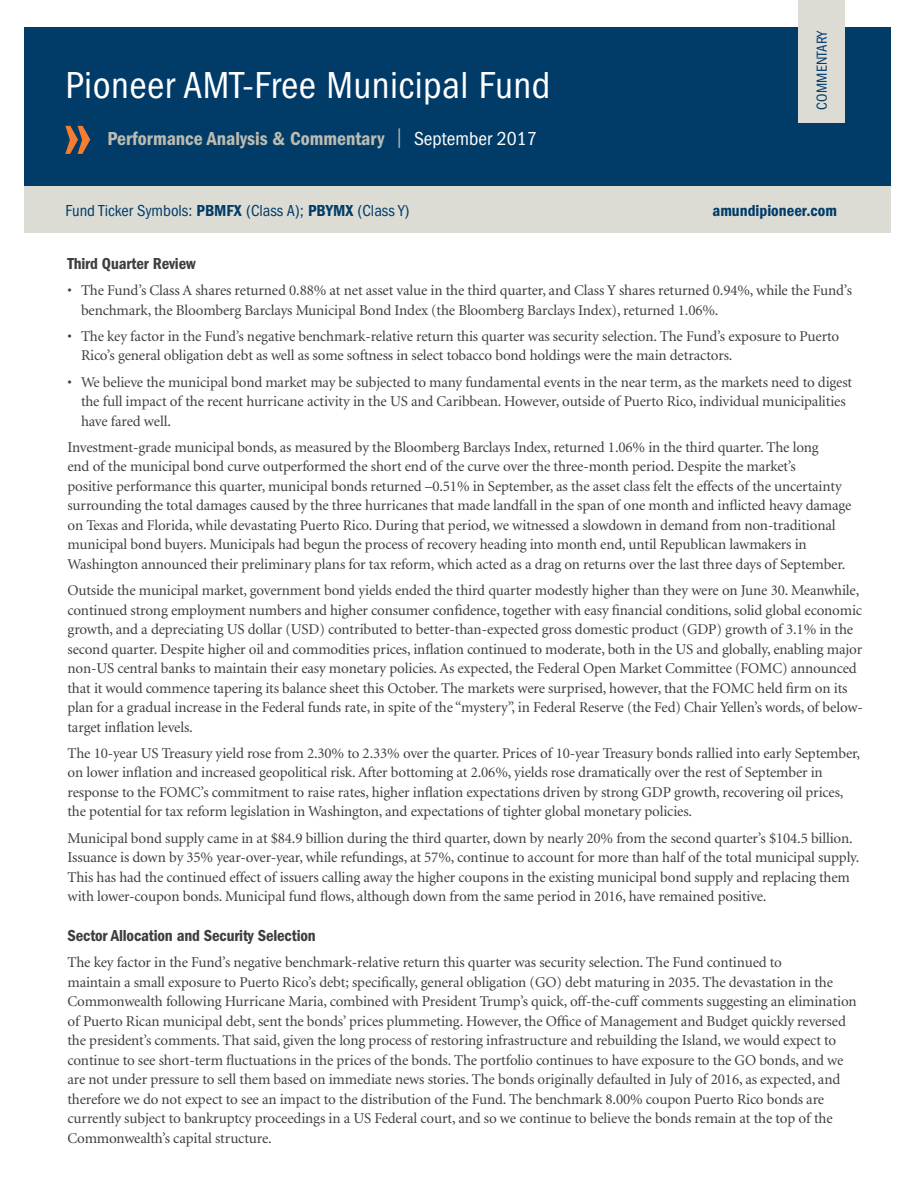
<style>
.page{position:relative;width:918px;height:1188px;background:#fff}
.page>*{position:absolute;margin:0;border:0;box-sizing:border-box;transform-origin:0 0}
.t1{font:condensed 39px "Franklin Gothic";letter-spacing:.01em;color:#fff}
.t2{font:600 condensed 19.5px "Franklin Gothic";color:#bcbcb0}
._2013-Body_SubHead{font:600 condensed 16.5px "Franklin Gothic";letter-spacing:-.01em;color:#3e3e3f}
.t3{font:condensed 16.5px "Franklin Gothic";color:#013c69}
.t4{font:600 condensed 16.5px "Franklin Gothic";color:#013c69}
._2013-Body{font:15px/19.5px "Minion";letter-spacing:-.01em;color:#3e3e3f}
.t5{font:condensed 15px "Franklin Gothic";letter-spacing:.01em;color:#013c69}
.s1{font-weight:400}
.s2{font-weight:400;color:#fff}
.s3{font-weight:600}
</style>
<div class="page">
<div style="left:25px;top:27px;width:866px;height:159px;background:#013c69"></div>
<svg style="left:65px;top:126px;width:25px;height:28px"></svg>
<div style="left:798px;top:0;width:47px;height:123px;background:#dcdcd4"></div>
<div style="left:25px;top:186px;width:866px;height:47px;background:#dcdcd4"></div>
<h1 class="t1" style="left:65px;top:63px;width:487px">Pioneer AMT-Free Municipal Fund</h1>
<h2 class="t2" style="left:107px;top:127px;width:431px">Performance Analysis &amp; Commentary <span class="s1">|</span> <span class="s2">September 2017</span></h2>
<p class="t5" style="left:813px;top:110px;width:81px;rotate:-90deg">COMMENTARY</p>
<p class="t3" style="left:65px;top:201px;width:346px">Fund Ticker Symbols: <span class="s3">PBMFX</span> (Class A); <span class="s3">PBYMX</span> (Class Y)</p>
<p class="t4" style="left:713px;top:201px;width:126px">amundipioneer.com</p>
<p class="_2013-Body_SubHead" style="left:68px;top:254px;width:130px">Third Quarter Review</p>
<p class="_2013-Body" style="left:81px;top:281px;width:773px;text-indent:-14px">• The Fund’s Class A shares returned 0.88% at net asset value in the third quarter, and Class Y shares returned 0.94%, while the Fund’s benchmark, the Bloomberg Barclays Municipal Bond Index (the Bloomberg Barclays Index), returned 1.06%.</p>
<p class="_2013-Body" style="left:81px;top:327px;width:760px;text-indent:-14px">• The key factor in the Fund’s negative benchmark-relative return this quarter was security selection. The Fund’s exposure to Puerto<br>Rico’s general obligation debt as well as some softness in select tobacco bond holdings were the main detractors.</p>
<p class="_2013-Body" style="left:81px;top:373px;width:773px;text-indent:-14px">• We believe the municipal bond market may be subjected to many fundamental events in the near term, as the markets need to digest the full impact of the recent hurricane activity in the US and Caribbean. However, outside of Puerto Rico, individual municipalities have fared well.</p>
<p class="_2013-Body" style="left:68px;top:438px;width:785px">Investment-grade municipal bonds, as measured by the Bloomberg Barclays Index, returned 1.06% in the third quarter. The long<br>end of the municipal bond curve outperformed the short end of the curve over the three-month period. Despite the market’s<br>positive performance this quarter, municipal bonds returned –0.51% in September, as the asset class felt the effects of the uncertainty surrounding the total damages caused by the three hurricanes that made landfall in the span of one month and inflicted heavy damage on Texas and Florida, while devastating Puerto Rico. During that period, we witnessed a slowdown in demand from non-traditional municipal bond buyers. Municipals had begun the process of recovery heading into month end, until Republican lawmakers in Washington announced their preliminary plans for tax reform, which acted as a drag on returns over the last three days of September.</p>
<p class="_2013-Body" style="left:68px;top:581px;width:797px">Outside the municipal market, government bond yields ended the third quarter modestly higher than they were on June 30. Meanwhile, continued strong employment numbers and higher consumer confidence, together with easy financial conditions, solid global economic growth, and a depreciating US dollar (USD) contributed to better-than-expected gross domestic product (GDP) growth of 3.1% in the second quarter. Despite higher oil and commodities prices, inflation continued to moderate, both in the US and globally, enabling major non-US central banks to maintain their easy monetary policies. As expected, the Federal Open Market Committee (FOMC) announced that it would commence tapering its balance sheet this October. The markets were surprised, however, that the FOMC held firm on its plan for a gradual increase in the Federal funds rate, in spite of the “mystery”, in Federal Reserve (the Fed) Chair Yellen’s words, of below&shy;target inflation levels.</p>
<p class="_2013-Body" style="left:68px;top:744px;width:794px">The 10-year US Treasury yield rose from 2.30% to 2.33% over the quarter. Prices of 10-year Treasury bonds rallied into early September, on lower inflation and increased geopolitical risk. After bottoming at 2.06%, yields rose dramatically over the rest of September in response to the FOMC’s commitment to raise rates, higher inflation expectations driven by strong GDP growth, recovering oil prices, the potential for tax reform legislation in Washington, and expectations of tighter global monetary policies.</p>
<p class="_2013-Body" style="left:68px;top:829px;width:794px">Municipal bond supply came in at $84.9 billion during the third quarter, down by nearly 20% from the second quarter’s $104.5 billion.<br>Issuance is down by 35% year-over-year, while refundings, at 57%, continue to account for more than half of the total municipal supply.<br>This has had the continued effect of issuers calling away the higher coupons in the existing municipal bond supply and replacing them with lower-coupon bonds. Municipal fund flows, although down from the same period in 2016, have remained positive.</p>
<p class="_2013-Body_SubHead" style="left:68px;top:926px;width:250px">Sector Allocation and Security Selection</p>
<p class="_2013-Body" style="left:68px;top:953px;width:791px">The key factor in the Fund’s negative benchmark-relative return this quarter was security selection. The Fund continued to<br>maintain a small exposure to Puerto Rico’s debt; specifically, general obligation (GO) debt maturing in 2035. The devastation in the Commonwealth following Hurricane Maria, combined with President Trump’s quick, off-the-cuff comments suggesting an elimination of Puerto Rican municipal debt, sent the bonds’ prices plummeting. However, the Office of Management and Budget quickly reversed the president’s comments. That said, given the long process of restoring infrastructure and rebuilding the Island, we would expect to continue to see short-term fluctuations in the prices of the bonds. The portfolio continues to have exposure to the GO bonds, and we are not under pressure to sell them based on immediate news stories. The bonds originally defaulted in July of 2016, as expected, and therefore we do not expect to see an impact to the distribution of the Fund. The benchmark 8.00% coupon Puerto Rico bonds are currently subject to bankruptcy proceedings in a US Federal court, and so we continue to believe the bonds remain at the top of the Commonwealth’s capital structure.</p>
</div>
